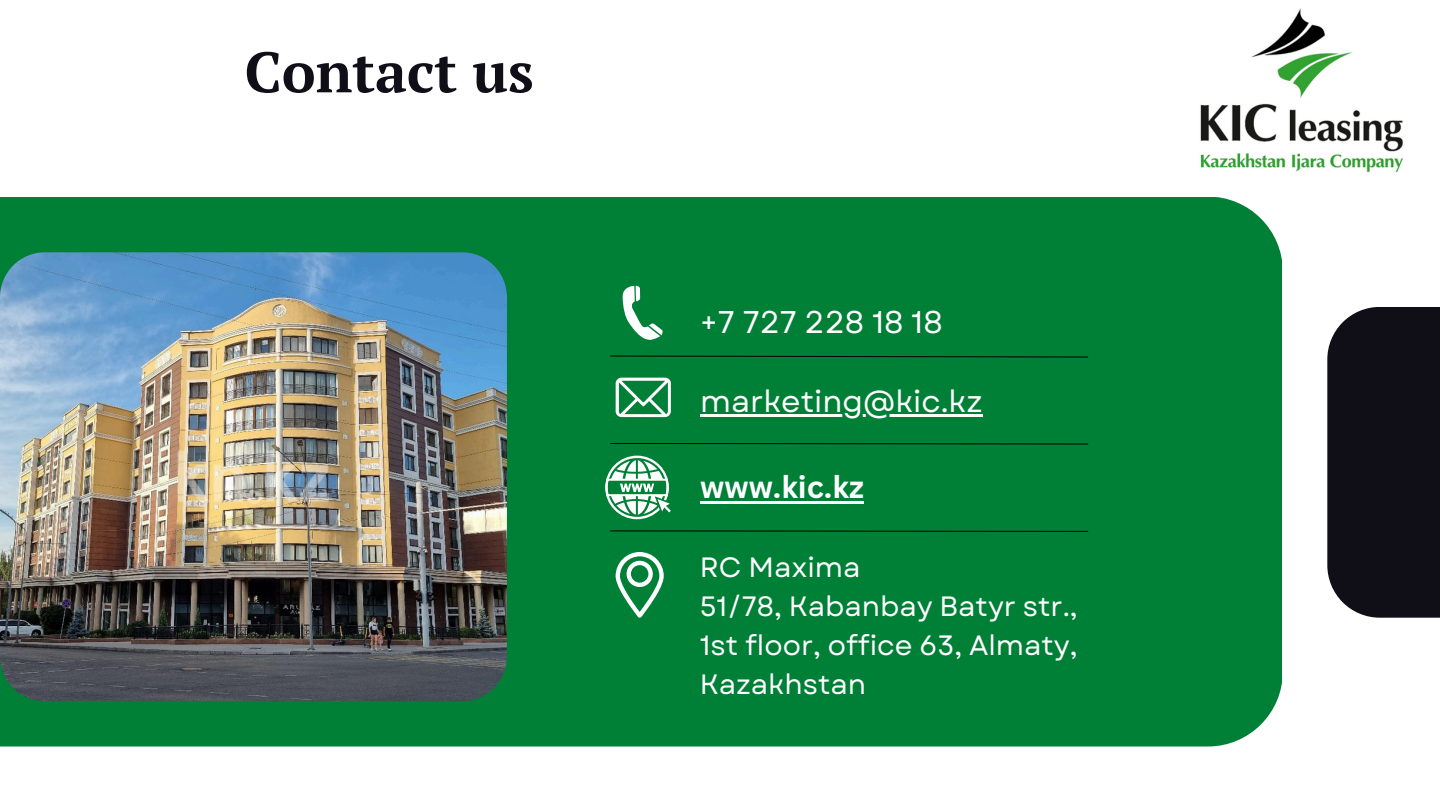
<style>
.page{position:relative;width:1440px;height:810px;background:#fff}
.page>*{position:absolute;margin:0;border:0;box-sizing:border-box;transform-origin:0 0}
.t1{font:700 57px "PT Serif";color:#100f18}
.t2{font:31.4px "Garet";color:#fff}
.t3{font:700 30.8px "Canva Sans";color:#fff}
.t4{font:30.5px "Garet";color:#fff}
.t5{font:27.9px/39px "Garet";color:#fff}
</style>
<div class="page">
<div style="left:0;top:197px;width:1282px;height:550px;background:#008037"></div>
<img style="left:0;top:252px;width:507px;height:449px;border-radius:45px">
<div style="left:1327px;top:307px;width:113px;height:311px;background:#100f18"></div>
<img style="left:1200px;top:8px;width:203px;height:164px">
<svg style="left:610px;top:355px;width:479px;height:3px"></svg>
<svg style="left:610px;top:443px;width:479px;height:2px"></svg>
<svg style="left:610px;top:530px;width:479px;height:2px"></svg>
<svg style="left:623px;top:286px;width:40px;height:55px"></svg>
<svg style="left:616px;top:378px;width:55px;height:39px"></svg>
<svg style="left:616px;top:552px;width:48px;height:66px"></svg>
<svg style="left:605px;top:456px;width:66px;height:63px"></svg>
<hr style="left:700px;top:414px;width:282px;height:3px;background:#fff">
<hr style="left:700px;top:501px;width:164px;height:3px;background:#fff">
<h1 class="t1" style="left:245px;top:33px;width:291px">Contact us</h1>
<p class="t2" style="left:700px;top:299px;width:245px">+7 727 228 18 18</p>
<h3 class="t4" style="left:700px;top:379px;width:284px">marketing@kic.kz</h3>
<h2 class="t3" style="left:700px;top:465px;width:165px">www.kic.kz</h2>
<p class="t5" style="left:700px;top:548px;width:162px">RC Maxima</p>
<h3 class="t5" style="left:700px;top:587px;width:379px">51/78, Kabanbay Batyr str.,</h3>
<p class="t5" style="left:700px;top:626px;width:379px">1st floor, office 63, Almaty,<br>Kazakhstan</p>
</div>
